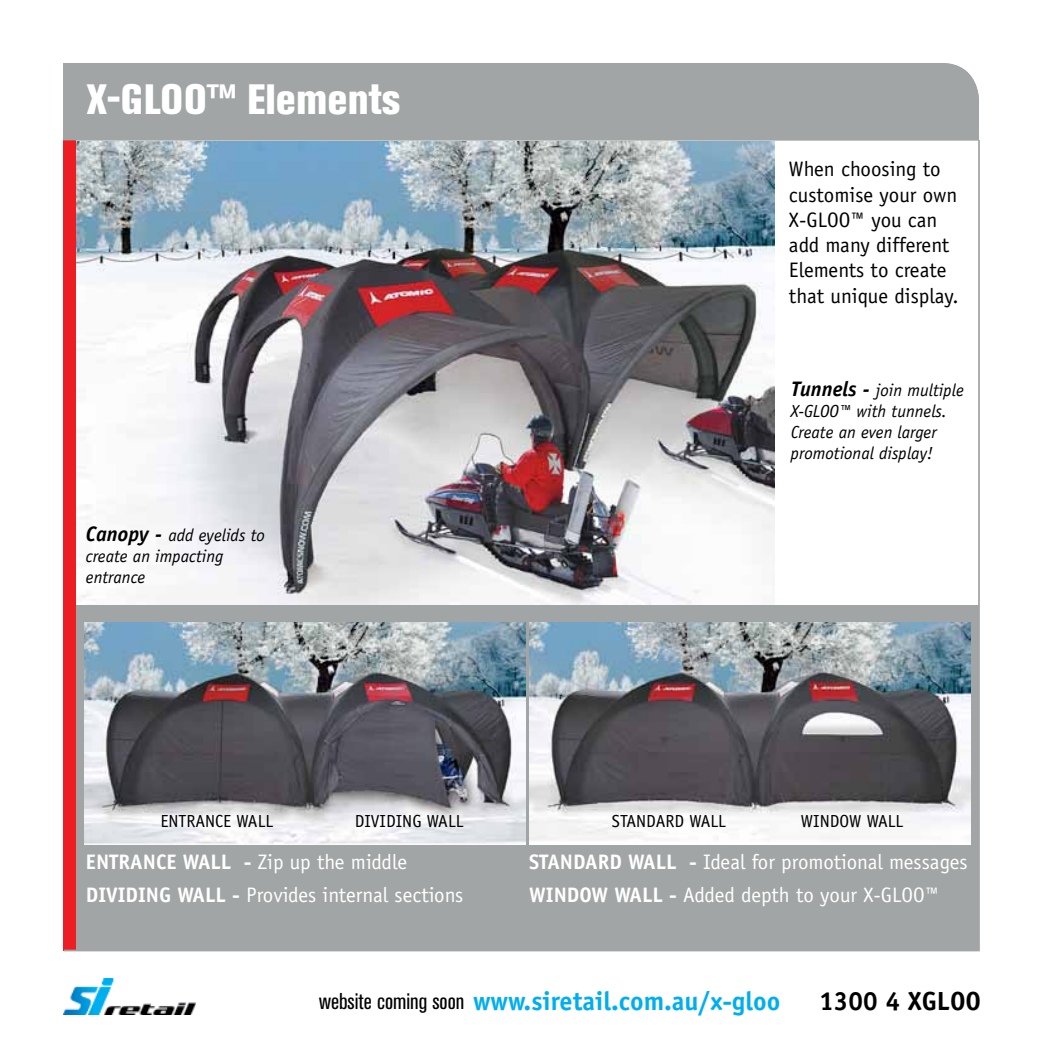
<style>
.page{position:relative;width:1042px;height:1042px;background:#fff}
.page>*{position:absolute;margin:0;border:0;box-sizing:border-box;transform-origin:0 0}
.t1{font:800 condensed 42px "Akzidenz Grotesk BE";color:#fff}
.t2{font:700 26.25px "Officina Sans Std";color:#00aeef}
.t3{font:700 26.25px "Officina Sans Std";color:#000}
.t4{font:21px/33.2px "Officina Sans Std";color:#fff}
.t5{font:21px/25.2px "Officina Sans Std";color:#000}
.t6{font:italic 17.5px/21px "Officina Sans Std";color:#000}
.t7{font:17.5px "Officina Sans Std";color:#000}
.s1{font-weight:700;font-size:21px}
.s2{font-weight:700}
.s3{font-family:"Akzidenz Grotesk BE";font-weight:400;font-stretch:condensed;font-size:22.75px;color:#000}
</style>
<div class="page">
<div style="left:77px;top:605px;width:901px;height:344px;background:#a2a5a5"></div>
<div style="left:64px;top:140px;width:12px;height:810px;background:#ed1d24"></div>
<hr style="left:978px;top:140px;width:2px;height:811px;background:#a2a5a5">
<hr style="left:64px;top:949px;width:914px;height:2px;background:#a2a5a5">
<div style="left:63px;top:63px;width:916px;height:77px;background:#a2a5a5"></div>
<img style="left:63px;top:979px;width:133px;height:35px">
<img style="left:84px;top:622px;width:442px;height:222px">
<img style="left:529px;top:622px;width:442px;height:222px">
<img style="left:76px;top:141px;width:698px;height:463px">
<h1 class="t1" style="left:87px;top:75px;width:315px">X-GLOO™ Elements</h1>
<p class="t6" style="left:86px;top:525px;width:180px"><span class="s1">Canopy -</span> add eyelids to create an impacting entrance</p>
<p class="t5" style="left:789px;top:157px;width:171px">When choosing to customise your own<br>X-GLOO™ you can add many different<br>Elements to create that unique display.</p>
<p class="t6" style="left:791px;top:379px;width:174px"><span class="s1">Tunnels -</span> join multiple<br>X-GLOO™ with tunnels.<br>Create an even larger promotional display!</p>
<p class="t7" style="left:160px;top:811px;width:114px">ENTRANCE WALL</p>
<p class="t7" style="left:355px;top:811px;width:110px">DIVIDING WALL</p>
<p class="t7" style="left:612px;top:811px;width:116px">STANDARD WALL</p>
<p class="t7" style="left:801px;top:811px;width:104px">WINDOW WALL</p>
<p class="t4" style="left:86px;top:845px;width:379px"><span class="s2">ENTRANCE WALL -</span> Zip up the middle<br><span class="s2">DIVIDING WALL -</span> Provides internal sections</p>
<p class="t4" style="left:529px;top:845px;width:440px"><span class="s2">STANDARD WALL -</span> Ideal for promotional messages<br><span class="s2">WINDOW WALL -</span> Added depth to your X-GLOO™</p>
<p class="t2" style="left:319px;top:984px;width:463px"><span class="s3">website coming soon</span> www.siretail.com.au/x-gloo</p>
<p class="t3" style="left:819px;top:984px;width:163px">1300 4 XGLOO</p>
</div>
